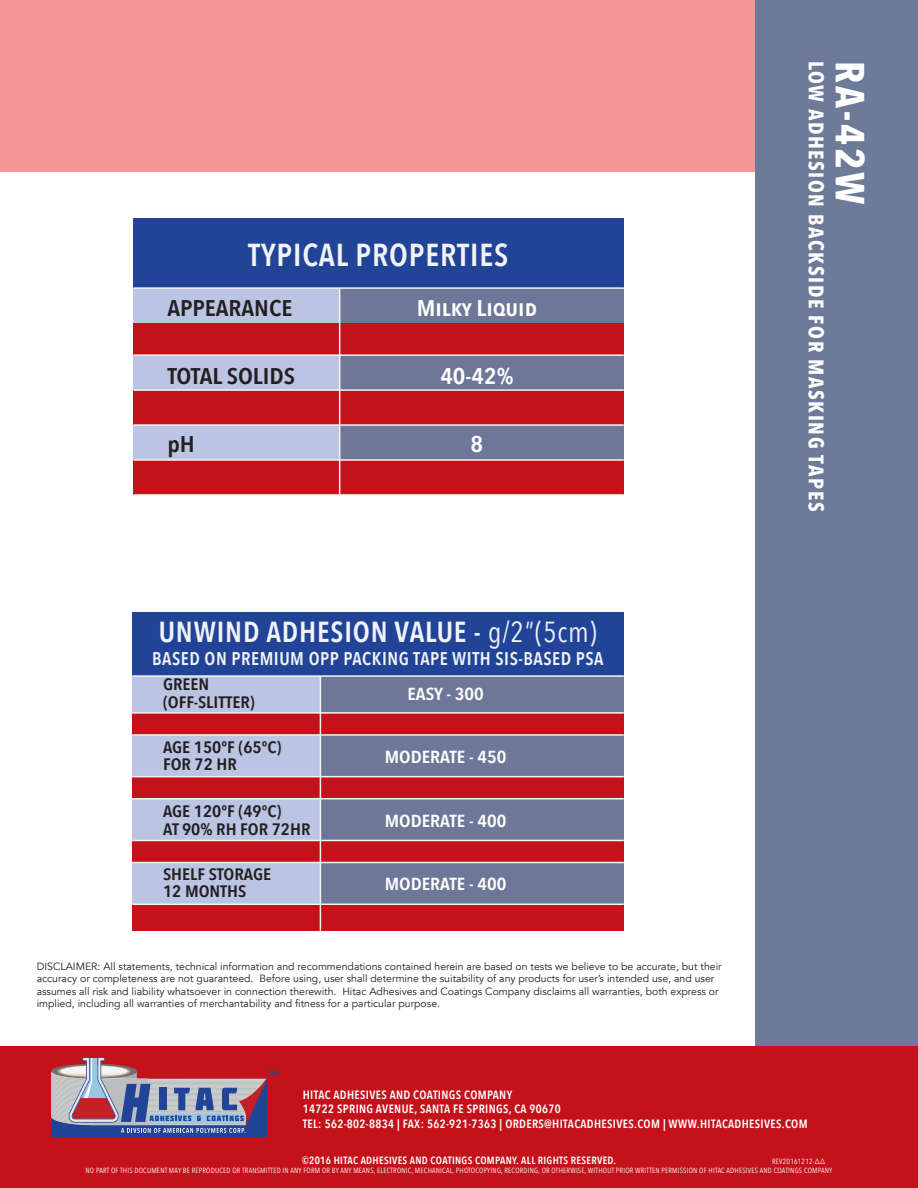
<style>
.page{position:relative;width:918px;height:1188px;background:#fff}
.page>*{position:absolute;margin:0;border:0;box-sizing:border-box;transform-origin:0 0}
.t1{font:700 40.5px "Avenir Next Condensed";color:#fff}
.t2{font:600 31.65px "Avenir Next Condensed";letter-spacing:.03em;color:#f2f3f4}
.t3{font:600 28.95px "Avenir Next Condensed";letter-spacing:.03em;color:#f2f3f4}
.t4{font:600 22.65px "Avenir Next Condensed";color:#231f20;scale:1.11 1}
.t5{font:600 22.65px "Avenir Next Condensed";color:#fff;scale:1.11 1}
.t6{font:700 21px "Avenir Next Condensed";letter-spacing:.075em;color:#fff}
.t7{font:600 18.45px "Avenir Next Condensed";letter-spacing:.03em;color:#f2f3f4}
.t8{font:600 17.4px "Avenir Next Condensed";color:#fff;scale:1.11 1}
.t9{font:600 16.5px/17.4px "Avenir Next Condensed";color:#231f20;scale:1.11 1}
.t10{font:600 12px/14.4px "Avenir Next Condensed";letter-spacing:.03em;color:#fff}
.t11{font:10.5px/12.6px "Avenir";color:#231f20}
.t12{font:600 10.5px "Avenir Next Condensed";letter-spacing:.03em;color:#fff}
.t13{font:7.5px "Avenir Next Condensed";letter-spacing:.03em;color:#fff}
.s1{font-weight:400}
</style>
<div class="page">
<div style="left:0;top:0;width:918px;height:171px;background:#f59799"></div>
<div style="left:756px;top:0;width:162px;height:1188px;background:#6d7a98"></div>
<div style="left:0;top:1046px;width:918px;height:142px;background:#c4121a"></div>
<svg style="left:51px;top:1057px;width:227px;height:80px"></svg>
<div style="left:134px;top:218px;width:490px;height:277px;background:#214498"></div>
<div style="left:134px;top:288px;width:490px;height:207px;background:#c4121a"></div>
<div style="left:340px;top:355px;width:284px;height:35px;background:#6f7798"></div>
<div style="left:340px;top:425px;width:284px;height:35px;background:#6f7798"></div>
<div style="left:134px;top:288px;width:490px;height:35px;background:#6f7798"></div>
<div style="left:134px;top:288px;width:206px;height:35px;background:#bbc4e3"></div>
<div style="left:134px;top:355px;width:206px;height:35px;background:#bbc4e3"></div>
<div style="left:134px;top:425px;width:206px;height:35px;background:#bbc4e3"></div>
<hr style="left:134px;top:354px;width:490px;height:2px;background:#f2f3f4">
<hr style="left:134px;top:389px;width:490px;height:2px;background:#f2f3f4">
<hr style="left:134px;top:424px;width:490px;height:2px;background:#f2f3f4">
<hr style="left:134px;top:459px;width:490px;height:2px;background:#f2f3f4">
<hr style="left:134px;top:494px;width:490px;height:2px;background:#f2f3f4">
<hr style="left:134px;top:287px;width:490px;height:2px;background:#f2f3f4">
<hr style="left:339px;top:288px;width:1px;height:207px;background:#f2f3f4">
<div style="left:132px;top:708px;width:492px;height:32px;background:#c4121a"></div>
<div style="left:132px;top:772px;width:492px;height:32px;background:#c4121a"></div>
<div style="left:132px;top:836px;width:492px;height:31px;background:#c4121a"></div>
<div style="left:132px;top:899px;width:492px;height:32px;background:#c4121a"></div>
<div style="left:132px;top:671px;width:492px;height:42px;background:#6f7798"></div>
<div style="left:132px;top:735px;width:492px;height:42px;background:#6f7798"></div>
<div style="left:132px;top:799px;width:492px;height:41px;background:#6f7798"></div>
<div style="left:132px;top:863px;width:492px;height:41px;background:#6f7798"></div>
<div style="left:132px;top:676px;width:188px;height:37px;background:#bbc4e3"></div>
<div style="left:132px;top:735px;width:188px;height:42px;background:#bbc4e3"></div>
<div style="left:132px;top:799px;width:188px;height:41px;background:#bbc4e3"></div>
<div style="left:132px;top:863px;width:188px;height:41px;background:#bbc4e3"></div>
<hr style="left:320px;top:676px;width:1px;height:255px;background:#f2f3f4">
<div style="left:132px;top:612px;width:492px;height:64px;background:#214498"></div>
<hr style="left:132px;top:675px;width:492px;height:2px;background:#f2f3f4">
<hr style="left:132px;top:712px;width:492px;height:2px;background:#f2f3f4">
<hr style="left:132px;top:734px;width:492px;height:2px;background:#f2f3f4">
<hr style="left:132px;top:776px;width:492px;height:1px;background:#f2f3f4">
<hr style="left:132px;top:798px;width:492px;height:1px;background:#f2f3f4">
<hr style="left:132px;top:840px;width:492px;height:1px;background:#f2f3f4">
<hr style="left:132px;top:862px;width:492px;height:1px;background:#f2f3f4">
<hr style="left:132px;top:904px;width:492px;height:1px;background:#f2f3f4">
<h2 class="t2" style="left:248px;top:228px;width:262px">TYPICAL PROPERTIES</h2>
<h3 class="t4" style="left:167px;top:288px;width:114px">APPEARANCE</h3>
<h3 class="t5" style="left:417px;top:288px;width:110px">MILKY LIQUID</h3>
<h3 class="t4" style="left:167px;top:356px;width:117px">TOTAL SOLIDS</h3>
<h3 class="t4" style="left:167px;top:424px;width:26px">pH</h3>
<h3 class="t5" style="left:440px;top:356px;width:67px">40-42%</h3>
<h3 class="t5" style="left:471px;top:424px;width:13px">8</h3>
<h3 class="t3" style="left:159px;top:607px;width:440px">UNWIND ADHESION VALUE - <span class="s1">g/2”(5cm)</span></h3>
<h3 class="t7" style="left:152px;top:643px;width:453px">BASED ON PREMIUM OPP PACKING TAPE WITH SIS-BASED PSA</h3>
<h3 class="t9" style="left:163px;top:675px;width:84px">GREEN (OFF-SLITTER)</h3>
<h3 class="t9" style="left:163px;top:738px;width:108px">AGE 150ºF (65ºC)<br>FOR 72 HR</h3>
<h3 class="t9" style="left:163px;top:802px;width:134px">AGE 120ºF (49ºC)<br>AT 90% RH FOR 72HR</h3>
<h3 class="t9" style="left:163px;top:865px;width:99px">SHELF STORAGE<br>12 MONTHS</h3>
<h3 class="t8" style="left:408px;top:679px;width:70px">EASY - 300</h3>
<h3 class="t8" style="left:385px;top:742px;width:111px">MODERATE - 450</h3>
<h3 class="t8" style="left:385px;top:806px;width:111px">MODERATE - 400</h3>
<h3 class="t8" style="left:385px;top:869px;width:111px">MODERATE - 400</h3>
<p class="t11" style="left:37px;top:960px;width:686px">DISCLAIMER: All statements, technical information and recommendations contained herein are based on tests we believe to be accurate, but their accuracy or completeness are not guaranteed. Before using, user shall determine the suitability of any products for user’s intended use, and user assumes all risk and liability whatsoever in connection therewith. Hitac Adhesives and Coatings Company disclaims all warranties, both express or implied, including all warranties of merchantability and fitness for a particular purpose.</p>
<h3 class="t6" style="left:829px;top:61px;width:452px;rotate:90deg">LOW ADHESION BACKSIDE FOR MASKING TAPES</h3>
<h1 class="t1" style="left:875px;top:61px;width:146px;rotate:90deg">RA-42W</h1>
<p class="t10" style="left:303px;top:1087px;width:506px">HITAC ADHESIVES AND COATINGS COMPANY<br>14722 SPRING AVENUE, SANTA FE SPRINGS, CA 90670<br>TEL: 562-802-8834 | FAX: 562-921-7363 | ORDERS@HITACADHESIVES.COM | WWW.HITACADHESIVES.COM</p>
<p class="t12" style="left:302px;top:1151px;width:315px">©2016 HITAC ADHESIVES AND COATINGS COMPANY. ALL RIGHTS RESERVED.</p>
<p class="t13" style="left:86px;top:1164px;width:748px">NO PART OF THIS DOCUMENT MAY BE REPRODUCED OR TRANSMITTED IN ANY FORM OR BY ANY MEANS, ELECTRONIC, MECHANICAL, PHOTOCOPYING, RECORDING, OR OTHERWISE, WITHOUT PRIOR WRITTEN PERMISSION OF HITAC ADHESIVES AND COATINGS COMPANY</p>
<p class="t13" style="left:772px;top:1155px;width:54px">REV20161212-∆∆</p>
</div>
